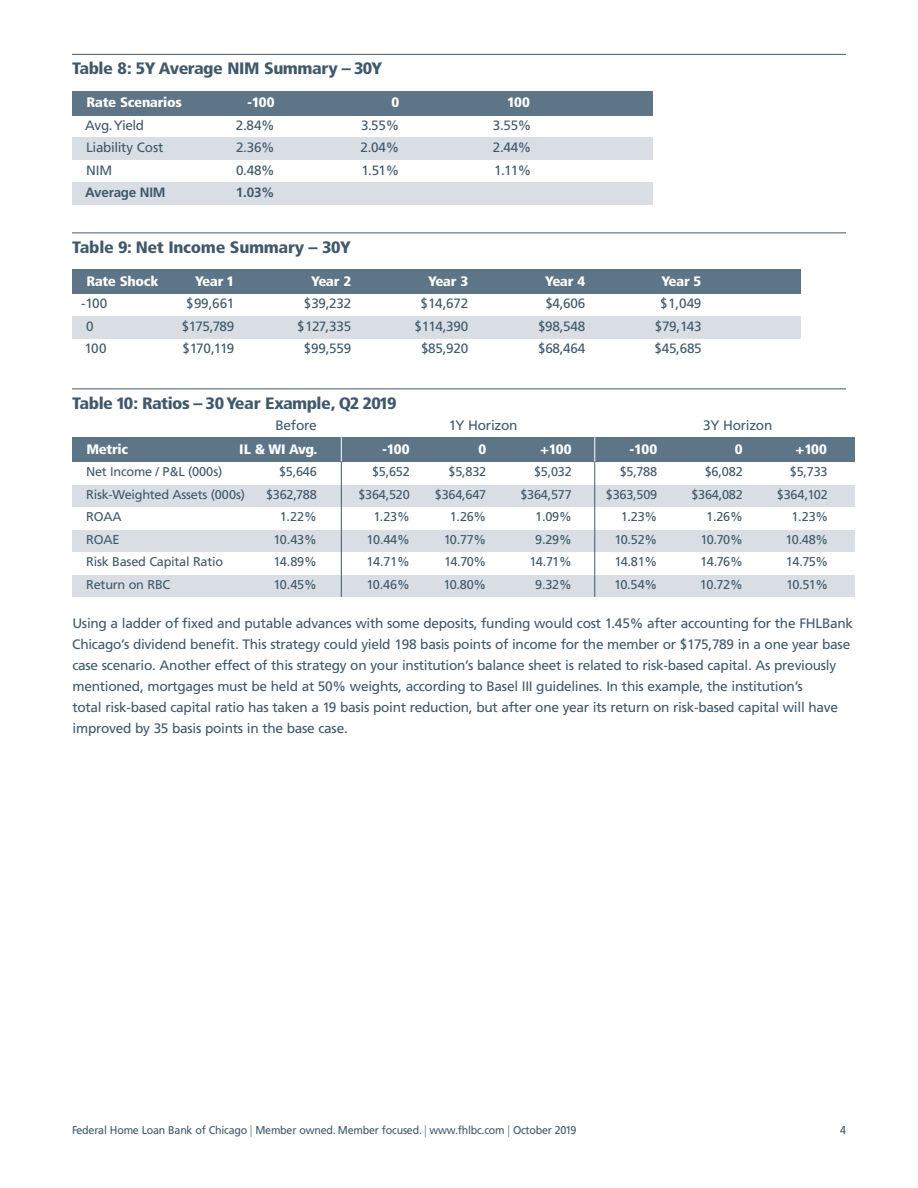
<style>
.page{position:relative;width:918px;height:1188px;background:#fff}
.page>*{position:absolute;margin:0;border:0;box-sizing:border-box;transform-origin:0 0}
.t1{font:900 condensed 16.5px "Frutiger LT Std";letter-spacing:-.03em;color:#40596b;scale:1.1 1}
.t2{font:13.65px/21px "Frutiger LT Std";letter-spacing:-.02em;color:#40596b}
.t3{font:900 condensed 13.65px "Frutiger LT Std";letter-spacing:-.02em;color:#fff;scale:1.1 1}
.t4{font:13.5px "Frutiger LT Std";letter-spacing:-.02em;color:#40596b}
.t5{font:700 13.5px "Frutiger LT Std";letter-spacing:-.02em;color:#40596b}
.t6{font:12.75px "Frutiger LT Std";letter-spacing:-.02em;color:#40596b}
.t7{font:11.25px "Frutiger LT Std";letter-spacing:-.02em;color:#40596b;scale:.95 1}
.s1{font-size:12px}
</style>
<div class="page">
<hr style="left:72px;top:54px;width:774px;height:1px;background:#40596b">
<div style="left:72px;top:91px;width:580px;height:24px;background:#5e7587"></div>
<div style="left:72px;top:138px;width:580px;height:22px;background:#d8dee4"></div>
<div style="left:72px;top:182px;width:580px;height:23px;background:#d8dee4"></div>
<hr style="left:72px;top:232px;width:774px;height:1px;background:#40596b">
<div style="left:72px;top:269px;width:729px;height:25px;background:#5e7587"></div>
<div style="left:72px;top:316px;width:729px;height:23px;background:#d8dee4"></div>
<hr style="left:72px;top:388px;width:774px;height:1px;background:#40596b">
<div style="left:72px;top:437px;width:783px;height:25px;background:#5e7587"></div>
<div style="left:72px;top:485px;width:783px;height:21px;background:#d8dee4"></div>
<div style="left:72px;top:530px;width:783px;height:21px;background:#d8dee4"></div>
<div style="left:72px;top:575px;width:783px;height:21px;background:#d8dee4"></div>
<hr style="left:341px;top:461px;width:1px;height:136px;background:#40596b">
<hr style="left:594px;top:461px;width:1px;height:136px;background:#40596b">
<svg style="left:341px;top:437px;width:1px;height:24px"></svg>
<svg style="left:594px;top:437px;width:1px;height:24px"></svg>
<p class="t1" style="left:72px;top:59px;width:283px">Table 8: 5Y Average NIM Summary – 30Y</p>
<p class="t3" style="left:86px;top:94px;width:88px">Rate Scenarios</p>
<p class="t3" style="left:247px;top:94px;width:27px">-100</p>
<p class="t3" style="left:391px;top:94px;width:9px">0</p>
<p class="t3" style="left:507px;top:94px;width:22px">100</p>
<p class="t4" style="left:85px;top:117px;width:60px">Avg. Yield</p>
<p class="t4" style="left:236px;top:117px;width:40px">2.84%</p>
<p class="t4" style="left:361px;top:117px;width:40px">3.55%</p>
<p class="t4" style="left:493px;top:117px;width:40px">3.55%</p>
<p class="t4" style="left:86px;top:140px;width:79px">Liability Cost</p>
<p class="t4" style="left:236px;top:140px;width:40px">2.36%</p>
<p class="t4" style="left:361px;top:140px;width:40px">2.04%</p>
<p class="t4" style="left:493px;top:140px;width:40px">2.44%</p>
<p class="t4" style="left:86px;top:162px;width:28px">NIM</p>
<p class="t4" style="left:236px;top:162px;width:40px">0.48%</p>
<p class="t4" style="left:362px;top:162px;width:39px">1.51%</p>
<p class="t4" style="left:494px;top:162px;width:39px">1.11%</p>
<p class="t5" style="left:85px;top:185px;width:82px">Average NIM</p>
<p class="t5" style="left:236px;top:185px;width:40px">1.03%</p>
<p class="t1" style="left:72px;top:237px;width:255px">Table 9: Net Income Summary – 30Y</p>
<p class="t3" style="left:86px;top:273px;width:67px">Rate Shock</p>
<p class="t3" style="left:195px;top:273px;width:37px">Year 1</p>
<p class="t3" style="left:311px;top:273px;width:38px">Year 2</p>
<p class="t3" style="left:428px;top:273px;width:38px">Year 3</p>
<p class="t3" style="left:545px;top:273px;width:38px">Year 4</p>
<p class="t3" style="left:661px;top:273px;width:38px">Year 5</p>
<p class="t4" style="left:81px;top:296px;width:28px">-100</p>
<p class="t4" style="left:186px;top:296px;width:50px">$99,661</p>
<p class="t4" style="left:304px;top:296px;width:49px">$39,232</p>
<p class="t4" style="left:421px;top:296px;width:49px">$14,672</p>
<p class="t4" style="left:545px;top:296px;width:41px">$4,606</p>
<p class="t4" style="left:660px;top:296px;width:43px">$1,049</p>
<p class="t4" style="left:86px;top:318px;width:9px">0</p>
<p class="t4" style="left:182px;top:318px;width:54px">$175,789</p>
<p class="t4" style="left:297px;top:318px;width:55px">$127,335</p>
<p class="t4" style="left:415px;top:318px;width:55px">$114,390</p>
<p class="t4" style="left:538px;top:318px;width:49px">$98,548</p>
<p class="t4" style="left:655px;top:318px;width:48px">$79,143</p>
<p class="t4" style="left:84px;top:341px;width:24px">100</p>
<p class="t4" style="left:182px;top:341px;width:53px">$170,119</p>
<p class="t4" style="left:304px;top:341px;width:49px">$99,559</p>
<p class="t4" style="left:421px;top:341px;width:49px">$85,920</p>
<p class="t4" style="left:538px;top:341px;width:49px">$68,464</p>
<p class="t4" style="left:655px;top:341px;width:49px">$45,685</p>
<p class="t1" style="left:72px;top:393px;width:297px">Table 10: Ratios – 30 Year Example, Q2 2019</p>
<p class="t2" style="left:276px;top:415px;width:43px">Before</p>
<p class="t2" style="left:449px;top:415px;width:70px">1Y Horizon</p>
<p class="t2" style="left:703px;top:415px;width:71px">3Y Horizon</p>
<p class="t3" style="left:86px;top:441px;width:39px">Metric</p>
<p class="t3" style="left:239px;top:441px;width:73px">IL &amp; WI Avg.</p>
<p class="t3" style="left:382px;top:441px;width:27px">-100</p>
<p class="t3" style="left:478px;top:441px;width:9px">0</p>
<p class="t3" style="left:540px;top:441px;width:30px">+100</p>
<p class="t3" style="left:630px;top:441px;width:27px">-100</p>
<p class="t3" style="left:735px;top:441px;width:9px">0</p>
<p class="t3" style="left:796px;top:441px;width:30px">+100</p>
<p class="t6" style="left:86px;top:464px;width:138px">Net Income / P&amp;L (000s)</p>
<p class="t6" style="left:279px;top:464px;width:39px">$5,646</p>
<p class="t6" style="left:372px;top:464px;width:39px">$5,652</p>
<p class="t6" style="left:449px;top:464px;width:39px">$5,832</p>
<p class="t6" style="left:534px;top:464px;width:39px">$5,032</p>
<p class="t6" style="left:620px;top:464px;width:39px">$5,788</p>
<p class="t6" style="left:705px;top:464px;width:39px">$6,082</p>
<p class="t6" style="left:790px;top:464px;width:39px">$5,733</p>
<p class="t6" style="left:86px;top:487px;width:160px">Risk-Weighted Assets (000s)</p>
<p class="t6" style="left:266px;top:487px;width:52px">$362,788</p>
<p class="t6" style="left:358px;top:487px;width:53px">$364,520</p>
<p class="t6" style="left:435px;top:487px;width:53px">$364,647</p>
<p class="t6" style="left:520px;top:487px;width:53px">$364,577</p>
<p class="t6" style="left:606px;top:487px;width:53px">$363,509</p>
<p class="t6" style="left:691px;top:487px;width:53px">$364,082</p>
<p class="t6" style="left:777px;top:487px;width:52px">$364,102</p>
<p class="t6" style="left:86px;top:509px;width:37px">ROAA</p>
<p class="t6" style="left:280px;top:509px;width:39px">1.22%</p>
<p class="t6" style="left:373px;top:509px;width:38px">1.23%</p>
<p class="t6" style="left:450px;top:509px;width:38px">1.26%</p>
<p class="t6" style="left:535px;top:509px;width:38px">1.09%</p>
<p class="t6" style="left:621px;top:509px;width:38px">1.23%</p>
<p class="t6" style="left:706px;top:509px;width:38px">1.26%</p>
<p class="t6" style="left:792px;top:509px;width:38px">1.23%</p>
<p class="t6" style="left:86px;top:532px;width:35px">ROAE</p>
<p class="t6" style="left:274px;top:532px;width:45px">10.43%</p>
<p class="t6" style="left:367px;top:532px;width:45px">10.44%</p>
<p class="t6" style="left:444px;top:532px;width:44px">10.77%</p>
<p class="t6" style="left:535px;top:532px;width:38px">9.29%</p>
<p class="t6" style="left:614px;top:532px;width:44px">10.52%</p>
<p class="t6" style="left:700px;top:532px;width:44px">10.70%</p>
<p class="t6" style="left:786px;top:532px;width:44px">10.48%</p>
<p class="t6" style="left:86px;top:554px;width:138px">Risk Based Capital Ratio</p>
<p class="t6" style="left:274px;top:554px;width:45px">14.89%</p>
<p class="t6" style="left:367px;top:554px;width:45px">14.71%</p>
<p class="t6" style="left:444px;top:554px;width:43px">14.70%</p>
<p class="t6" style="left:529px;top:554px;width:44px">14.71%</p>
<p class="t6" style="left:615px;top:554px;width:44px">14.81%</p>
<p class="t6" style="left:700px;top:554px;width:44px">14.76%</p>
<p class="t6" style="left:786px;top:554px;width:44px">14.75%</p>
<p class="t6" style="left:86px;top:577px;width:86px">Return on RBC</p>
<p class="t6" style="left:273px;top:577px;width:45px">10.45%</p>
<p class="t6" style="left:367px;top:577px;width:45px">10.46%</p>
<p class="t6" style="left:444px;top:577px;width:44px">10.80%</p>
<p class="t6" style="left:535px;top:577px;width:38px">9.32%</p>
<p class="t6" style="left:614px;top:577px;width:45px">10.54%</p>
<p class="t6" style="left:700px;top:577px;width:44px">10.72%</p>
<p class="t6" style="left:786px;top:577px;width:44px">10.51%</p>
<p class="t2" style="left:72px;top:613px;width:782px">Using a ladder of fixed and putable advances with some deposits, funding would cost 1.45% after accounting for the FHLBank Chicago’s dividend benefit. This strategy could yield 198 basis points of income for the member or $175,789 in a one year base case scenario. Another effect of this strategy on your institution’s balance sheet is related to risk-based capital. As previously mentioned, mortgages must be held at 50% weights, according to Basel III guidelines. In this example, the institution’s<br>total risk-based capital ratio has taken a 19 basis point reduction, but after one year its return on risk-based capital will have improved by 35 basis points in the base case.</p>
<p class="t7" style="left:72px;top:1123px;width:533px">Federal Home Loan Bank of Chicago <span class="s1">|</span> Member owned. Member focused. <span class="s1">|</span> www.fhlbc.com <span class="s1">|</span> October 2019</p>
<p class="t7" style="left:840px;top:1123px;width:8px">4</p>
</div>
